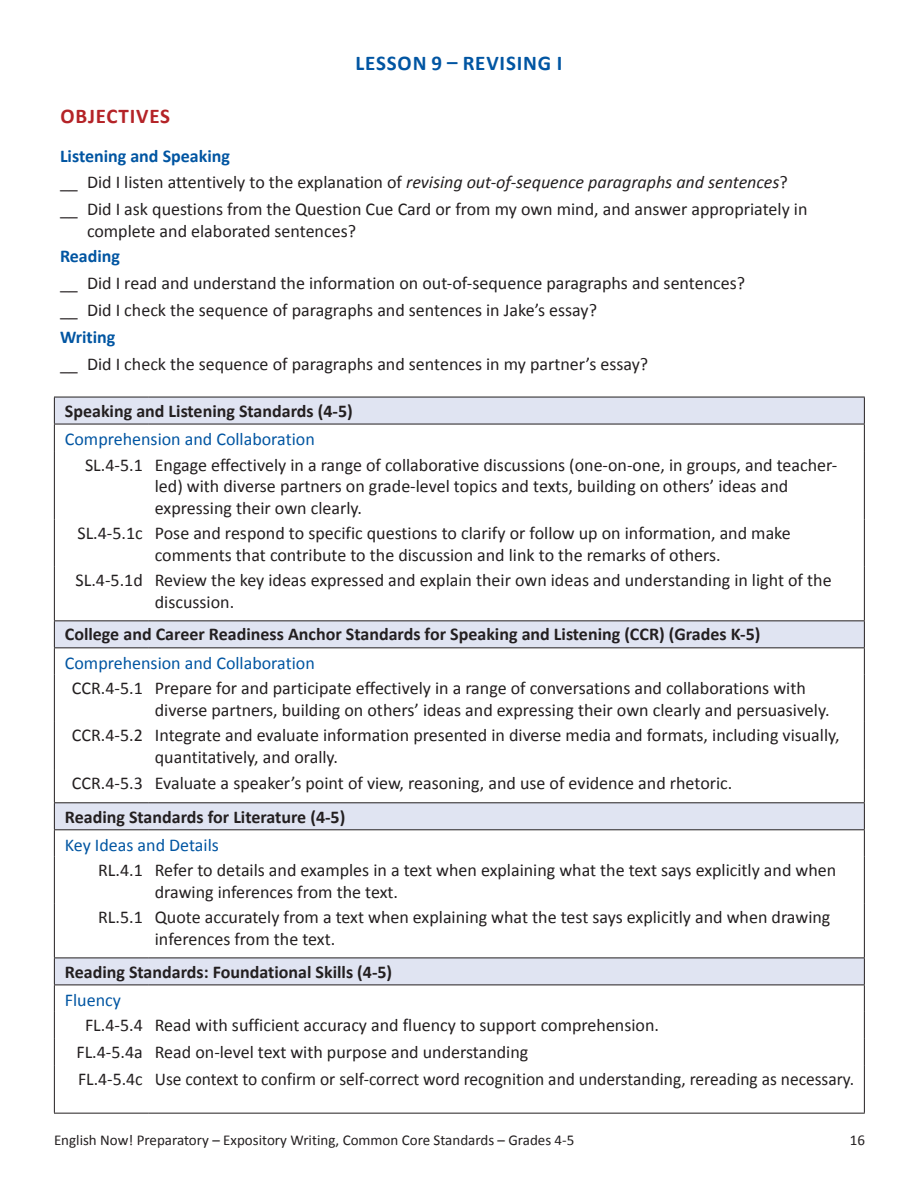
<style>
.page{position:relative;width:918px;height:1188px;background:#fff}
.page>*{position:absolute;margin:0;border:0;box-sizing:border-box;transform-origin:0 0}
.Calibri_14_All_Caps{font:700 21px "Calibri";letter-spacing:.04em;color:#0155a2}
.Calibri_Subheader{font:700 21px "Calibri";letter-spacing:.04em;color:#b42327}
.Calibri_12_Normal{font:18px/21.6px "Calibri";color:#231f20}
.Calibri_12_List_1{font:18px/21.6px "Calibri";color:#231f20}
.Calibri_12_Body_text{font:700 18px "Calibri";color:#231f20}
.Calibri_12_Table_Num{font:18px "Calibri";color:#231f20}
.Calibri_12_List_1-2{font:italic 18px "Calibri";letter-spacing:-.01em;color:#231f20}
.Calibri_12_Body_text-2{font:18px "Calibri";color:#0155a2}
.Calibri_12_Normal-2{font:700 18px "Calibri";color:#0155a2}
.t1{font:15px "Calibri";color:#231f20}
.s1{font-style:normal}
</style>
<div class="page">
<svg style="left:55px;top:398px;width:809px;height:587px"></svg>
<hr style="left:54px;top:620px;width:95px;height:1px;background:#231f20">
<hr style="left:149px;top:620px;width:716px;height:1px;background:#231f20">
<hr style="left:54px;top:647px;width:95px;height:1px;background:#231f20">
<hr style="left:149px;top:647px;width:716px;height:1px;background:#231f20">
<hr style="left:54px;top:424px;width:95px;height:1px;background:#231f20">
<hr style="left:149px;top:424px;width:716px;height:1px;background:#231f20">
<hr style="left:54px;top:802px;width:95px;height:1px;background:#231f20">
<hr style="left:149px;top:802px;width:716px;height:1px;background:#231f20">
<hr style="left:54px;top:829px;width:95px;height:1px;background:#231f20">
<hr style="left:149px;top:829px;width:716px;height:1px;background:#231f20">
<hr style="left:54px;top:958px;width:95px;height:1px;background:#231f20">
<hr style="left:149px;top:958px;width:716px;height:1px;background:#231f20">
<hr style="left:54px;top:985px;width:95px;height:1px;background:#231f20">
<hr style="left:149px;top:985px;width:716px;height:1px;background:#231f20">
<hr style="left:54px;top:1113px;width:95px;height:1px;background:#231f20">
<hr style="left:149px;top:1113px;width:716px;height:1px;background:#231f20">
<hr style="left:54px;top:397px;width:95px;height:1px;background:#231f20">
<hr style="left:149px;top:397px;width:716px;height:1px;background:#231f20">
<svg style="left:54px;top:397px;width:1px;height:54px"></svg>
<svg style="left:864px;top:397px;width:1px;height:54px"></svg>
<hr style="left:54px;top:451px;width:1px;height:69px;background:#231f20">
<hr style="left:864px;top:451px;width:1px;height:69px;background:#231f20">
<hr style="left:54px;top:520px;width:1px;height:47px;background:#231f20">
<hr style="left:864px;top:520px;width:1px;height:47px;background:#231f20">
<hr style="left:54px;top:567px;width:1px;height:53px;background:#231f20">
<hr style="left:864px;top:567px;width:1px;height:53px;background:#231f20">
<svg style="left:54px;top:621px;width:1px;height:54px"></svg>
<svg style="left:864px;top:621px;width:1px;height:54px"></svg>
<hr style="left:54px;top:675px;width:1px;height:47px;background:#231f20">
<hr style="left:864px;top:675px;width:1px;height:47px;background:#231f20">
<hr style="left:54px;top:722px;width:1px;height:47px;background:#231f20">
<hr style="left:864px;top:722px;width:1px;height:47px;background:#231f20">
<hr style="left:54px;top:769px;width:1px;height:33px;background:#231f20">
<hr style="left:864px;top:769px;width:1px;height:33px;background:#231f20">
<svg style="left:54px;top:803px;width:1px;height:54px"></svg>
<svg style="left:864px;top:803px;width:1px;height:54px"></svg>
<hr style="left:54px;top:857px;width:1px;height:47px;background:#231f20">
<hr style="left:864px;top:857px;width:1px;height:47px;background:#231f20">
<hr style="left:54px;top:904px;width:1px;height:54px;background:#231f20">
<hr style="left:864px;top:904px;width:1px;height:54px;background:#231f20">
<svg style="left:54px;top:958px;width:1px;height:108px"></svg>
<svg style="left:864px;top:958px;width:1px;height:108px"></svg>
<hr style="left:54px;top:1066px;width:1px;height:47px;background:#231f20">
<hr style="left:864px;top:1066px;width:1px;height:47px;background:#231f20">
<p class="Calibri_14_All_Caps" style="left:356px;top:49px;width:208px">LESSON 9 – REVISING I</p>
<p class="Calibri_Subheader" style="left:60px;top:102px;width:111px">OBJECTIVES</p>
<p class="Calibri_12_Normal-2" style="left:60px;top:144px;width:172px">Listening and Speaking</p>
<p class="Calibri_12_List_1-2" style="left:60px;top:170px;width:729px"><span class="s1">__ Did I listen attentively to the explanation of</span> revising out-of-sequence paragraphs and sentences<span class="s1">?</span></p>
<p class="Calibri_12_List_1" style="left:87px;top:198px;width:722px;text-indent:-27px">__ Did I ask questions from the Question Cue Card or from my own mind, and answer appropriately in complete and elaborated sentences?</p>
<p class="Calibri_12_Normal-2" style="left:60px;top:245px;width:62px">Reading</p>
<p class="Calibri_12_List_1" style="left:60px;top:272px;width:687px">__ Did I read and understand the information on out-of-sequence paragraphs and sentences?</p>
<p class="Calibri_12_List_1" style="left:60px;top:299px;width:539px">__ Did I check the sequence of paragraphs and sentences in Jake’s essay?</p>
<p class="Calibri_12_Normal-2" style="left:60px;top:326px;width:57px">Writing</p>
<p class="Calibri_12_List_1" style="left:60px;top:353px;width:590px">__ Did I check the sequence of paragraphs and sentences in my partner’s essay?</p>
<p class="Calibri_12_Body_text" style="left:65px;top:400px;width:289px">Speaking and Listening Standards (4-5)</p>
<p class="Calibri_12_Body_text-2" style="left:65px;top:428px;width:251px">Comprehension and Collaboration</p>
<p class="Calibri_12_Table_Num" style="left:85px;top:453px;width:59px">SL.4-5.1</p>
<p class="Calibri_12_Normal" style="left:155px;top:454px;width:684px">Engage effectively in a range of collaborative discussions (one-on-one, in groups, and teacher&shy;led) with diverse partners on grade-level topics and texts, building on others’ ideas and expressing their own clearly.</p>
<p class="Calibri_12_Table_Num" style="left:77px;top:522px;width:67px">SL.4-5.1c</p>
<p class="Calibri_12_Normal" style="left:155px;top:523px;width:638px">Pose and respond to specific questions to clarify or follow up on information, and make comments that contribute to the discussion and link to the remarks of others.</p>
<p class="Calibri_12_Table_Num" style="left:76px;top:569px;width:69px">SL.4-5.1d</p>
<p class="Calibri_12_Normal" style="left:155px;top:570px;width:678px">Review the key ideas expressed and explain their own ideas and understanding in light of the discussion.</p>
<p class="Calibri_12_Body_text" style="left:65px;top:623px;width:697px">College and Career Readiness Anchor Standards for Speaking and Listening (CCR) (Grades K-5)</p>
<p class="Calibri_12_Body_text-2" style="left:65px;top:651px;width:251px">Comprehension and Collaboration</p>
<p class="Calibri_12_Table_Num" style="left:72px;top:677px;width:73px">CCR.4-5.1</p>
<p class="Calibri_12_Normal" style="left:155px;top:678px;width:676px">Prepare for and participate effectively in a range of conversations and collaborations with diverse partners, building on others’ ideas and expressing their own clearly and persuasively.</p>
<p class="Calibri_12_Table_Num" style="left:72px;top:724px;width:73px">CCR.4-5.2</p>
<p class="Calibri_12_Normal" style="left:155px;top:725px;width:686px">Integrate and evaluate information presented in diverse media and formats, including visually, quantitatively, and orally.</p>
<p class="Calibri_12_Table_Num" style="left:72px;top:771px;width:73px">CCR.4-5.3</p>
<p class="Calibri_12_Normal" style="left:155px;top:772px;width:579px">Evaluate a speaker’s point of view, reasoning, and use of evidence and rhetoric.</p>
<p class="Calibri_12_Body_text" style="left:65px;top:806px;width:282px">Reading Standards for Literature (4-5)</p>
<p class="Calibri_12_Body_text-2" style="left:65px;top:833px;width:156px">Key Ideas and Details</p>
<p class="Calibri_12_Table_Num" style="left:98px;top:859px;width:46px">RL.4.1</p>
<p class="Calibri_12_Normal" style="left:155px;top:860px;width:683px">Refer to details and examples in a text when explaining what the text says explicitly and when drawing inferences from the text.</p>
<p class="Calibri_12_Table_Num" style="left:98px;top:906px;width:46px">RL.5.1</p>
<p class="Calibri_12_Normal" style="left:155px;top:907px;width:677px">Quote accurately from a text when explaining what the test says explicitly and when drawing inferences from the text.</p>
<p class="Calibri_12_Body_text" style="left:65px;top:961px;width:329px">Reading Standards: Foundational Skills (4-5)</p>
<p class="Calibri_12_Body_text-2" style="left:65px;top:989px;width:58px">Fluency</p>
<p class="Calibri_12_Table_Num" style="left:85px;top:1014px;width:59px">FL.4-5.4</p>
<p class="Calibri_12_Normal" style="left:155px;top:1015px;width:506px">Read with sufficient accuracy and fluency to support comprehension.</p>
<p class="Calibri_12_Table_Num" style="left:76px;top:1041px;width:68px">FL.4-5.4a</p>
<p class="Calibri_12_Normal" style="left:155px;top:1042px;width:375px">Read on-level text with purpose and understanding</p>
<p class="Calibri_12_Table_Num" style="left:78px;top:1068px;width:66px">FL.4-5.4c</p>
<p class="Calibri_12_Normal" style="left:155px;top:1069px;width:701px">Use context to confirm or self-correct word recognition and understanding, rereading as necessary.</p>
<p class="t1" style="left:54px;top:1131px;width:522px">English Now! Preparatory – Expository Writing, Common Core Standards – Grades 4-5</p>
<p class="t1" style="left:850px;top:1131px;width:17px">16</p>
</div>
